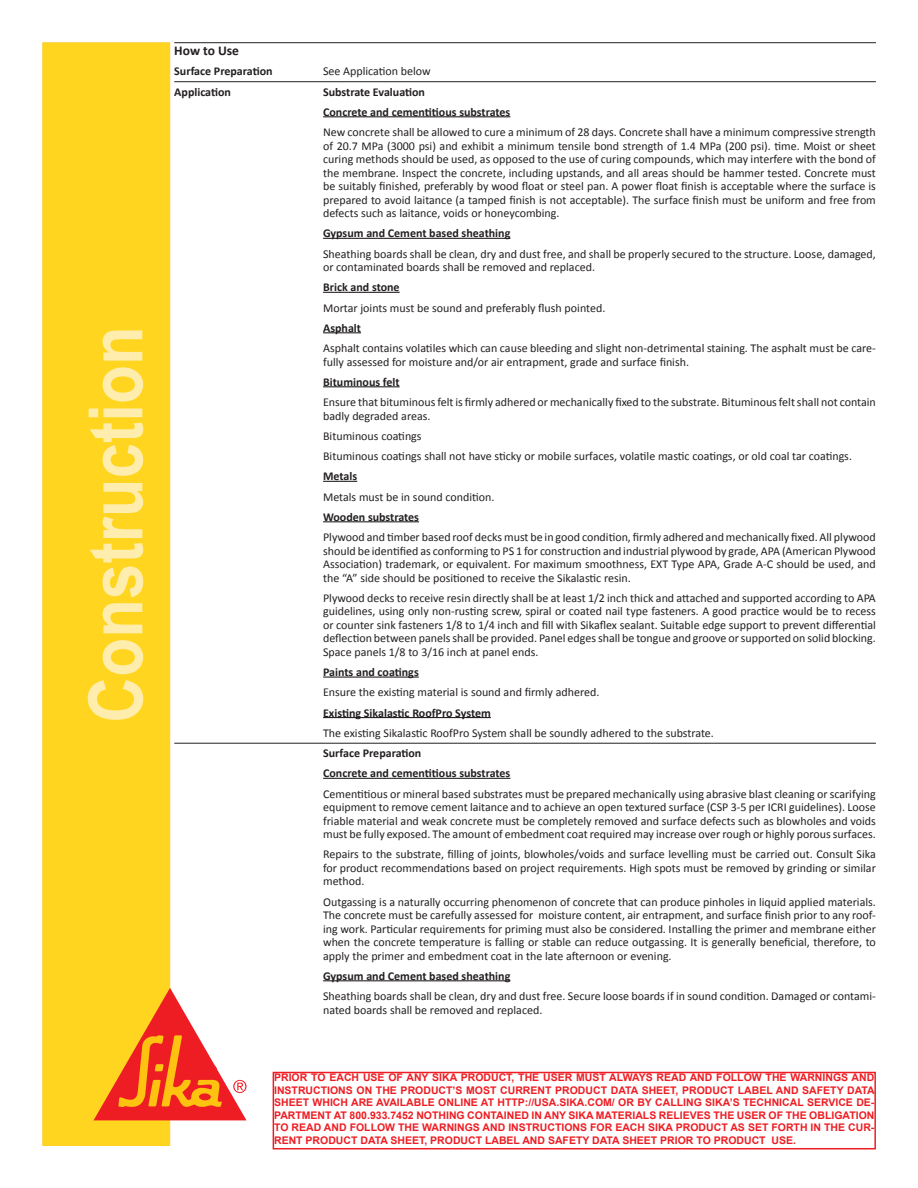
<style>
.page{position:relative;width:918px;height:1188px;background:#fff}
.page>*{position:absolute;margin:0;border:0;box-sizing:border-box;transform-origin:0 0}
.t1{font:700 75px "Calibri";color:#ffeba9;scale:.85 1}
.t2{font:700 75px "Arial";color:#ffedae;scale:.85 1}
.Body_text{font:700 13.5px "Calibri";color:#231f20}
.Body_text-2{font:12px/13.5px "Calibri";color:#231f20;text-align:justify}
.Body_text-3{font:700 12px "Calibri";color:#231f20}
.t3{font:700 10.5px/12.6px "Arial";color:#ee1d23;text-align:justify}
</style>
<div class="page">
<div style="left:43px;top:43px;width:127px;height:1103px;background:#ffd520"></div>
<svg style="left:94px;top:988px;width:152px;height:132px"></svg>
<hr style="left:323px;top:116px;width:187px;height:1px;background:#231f20">
<hr style="left:323px;top:238px;width:187px;height:1px;background:#231f20">
<hr style="left:323px;top:292px;width:77px;height:1px;background:#231f20">
<hr style="left:323px;top:332px;width:38px;height:1px;background:#231f20">
<hr style="left:323px;top:386px;width:77px;height:1px;background:#231f20">
<hr style="left:323px;top:481px;width:34px;height:1px;background:#231f20">
<hr style="left:323px;top:521px;width:96px;height:1px;background:#231f20">
<hr style="left:323px;top:677px;width:96px;height:1px;background:#231f20">
<hr style="left:323px;top:717px;width:168px;height:1px;background:#231f20">
<hr style="left:323px;top:778px;width:187px;height:1px;background:#231f20">
<hr style="left:323px;top:980px;width:187px;height:1px;background:#231f20">
<hr style="left:174px;top:42px;width:702px;height:1px;background:#231f20">
<hr style="left:174px;top:81px;width:702px;height:1px;background:#231f20">
<hr style="left:174px;top:743px;width:702px;height:1px;background:#231f20">
<div style="left:273px;top:1072px;width:603px;height:77px;border:2px solid #ee1d23"></div>
<h1 class="t2" style="left:67px;top:677px;width:414px;rotate:-90deg">onstruction</h1>
<h1 class="t1" style="left:71px;top:723px;width:400px;rotate:-90deg">Construction</h1>
<p class="Body_text" style="left:174px;top:42px;width:66px">How to Use</p>
<p class="Body_text-3" style="left:174px;top:64px;width:100px">Surface Preparation</p>
<p class="Body_text-2" style="left:323px;top:65px;width:109px">See Application below</p>
<p class="Body_text-3" style="left:174px;top:84px;width:58px">Application</p>
<p class="Body_text-3" style="left:323px;top:84px;width:103px">Substrate Evaluation</p>
<p class="Body_text-3" style="left:323px;top:104px;width:189px">Concrete and cementitious substrates</p>
<p class="Body_text-2" style="left:323px;top:125px;width:554px">New concrete shall be allowed to cure a minimum of 28 days. Concrete shall have a minimum compressive strength of 20.7 MPa (3000 psi) and exhibit a minimum tensile bond strength of 1.4 MPa (200 psi). time. Moist or sheet curing methods should be used, as opposed to the use of curing compounds, which may interfere with the bond of the membrane. Inspect the concrete, including upstands, and all areas should be hammer tested. Concrete must be suitably finished, preferably by wood float or steel pan. A power float finish is acceptable where the surface is prepared to avoid laitance (a tamped finish is not acceptable). The surface finish must be uniform and free from defects such as laitance, voids or honeycombing.</p>
<p class="Body_text-3" style="left:323px;top:226px;width:189px">Gypsum and Cement based sheathing</p>
<p class="Body_text-2" style="left:323px;top:247px;width:554px">Sheathing boards shall be clean, dry and dust free, and shall be properly secured to the structure. Loose, damaged, or contaminated boards shall be removed and replaced.</p>
<p class="Body_text-3" style="left:323px;top:280px;width:78px">Brick and stone</p>
<p class="Body_text-2" style="left:323px;top:301px;width:284px">Mortar joints must be sound and preferably flush pointed.</p>
<p class="Body_text-3" style="left:323px;top:320px;width:39px">Asphalt</p>
<p class="Body_text-2" style="left:323px;top:341px;width:554px">Asphalt contains volatiles which can cause bleeding and slight non-detrimental staining. The asphalt must be care&shy;fully assessed for moisture and/or air entrapment, grade and surface finish.</p>
<p class="Body_text-3" style="left:323px;top:374px;width:78px">Bituminous felt</p>
<p class="Body_text-2" style="left:323px;top:395px;width:554px">Ensure that bituminous felt is firmly adhered or mechanically fixed to the substrate. Bituminous felt shall not contain badly degraded areas.</p>
<p class="Body_text-2" style="left:323px;top:429px;width:100px">Bituminous coatings</p>
<p class="Body_text-2" style="left:323px;top:449px;width:530px">Bituminous coatings shall not have sticky or mobile surfaces, volatile mastic coatings, or old coal tar coatings.</p>
<p class="Body_text-3" style="left:323px;top:469px;width:36px">Metals</p>
<p class="Body_text-2" style="left:323px;top:490px;width:173px">Metals must be in sound condition.</p>
<p class="Body_text-3" style="left:323px;top:509px;width:98px">Wooden substrates</p>
<p class="Body_text-2" style="left:323px;top:530px;width:554px">Plywood and timber based roof decks must be in good condition, firmly adhered and mechanically fixed. All plywood should be identified as conforming to PS 1 for construction and industrial plywood by grade, APA (American Plywood Association) trademark, or equivalent. For maximum smoothness, EXT Type APA, Grade A-C should be used, and the “A” side should be positioned to receive the Sikalastic resin.</p>
<p class="Body_text-2" style="left:323px;top:591px;width:554px">Plywood decks to receive resin directly shall be at least 1/2 inch thick and attached and supported according to APA guidelines, using only non-rusting screw, spiral or coated nail type fasteners. A good practice would be to recess or counter sink fasteners 1/8 to 1/4 inch and fill with Sikaflex sealant. Suitable edge support to prevent differential deflection between panels shall be provided. Panel edges shall be tongue and groove or supported on solid blocking.<br>Space panels 1/8 to 3/16 inch at panel ends.</p>
<p class="Body_text-3" style="left:323px;top:664px;width:97px">Paints and coatings</p>
<p class="Body_text-2" style="left:323px;top:686px;width:278px">Ensure the existing material is sound and firmly adhered.</p>
<p class="Body_text-3" style="left:323px;top:705px;width:169px">Existing Sikalastic RoofPro System</p>
<p class="Body_text-2" style="left:323px;top:726px;width:392px">The existing Sikalastic RoofPro System shall be soundly adhered to the substrate.</p>
<p class="Body_text-3" style="left:323px;top:745px;width:100px">Surface Preparation</p>
<p class="Body_text-3" style="left:323px;top:766px;width:189px">Concrete and cementitious substrates</p>
<p class="Body_text-2" style="left:323px;top:787px;width:554px">Cementitious or mineral based substrates must be prepared mechanically using abrasive blast cleaning or scarifying equipment to remove cement laitance and to achieve an open textured surface (CSP 3-5 per ICRI guidelines). Loose friable material and weak concrete must be completely removed and surface defects such as blowholes and voids must be fully exposed. The amount of embedment coat required may increase over rough or highly porous surfaces.</p>
<p class="Body_text-2" style="left:323px;top:848px;width:554px">Repairs to the substrate, filling of joints, blowholes/voids and surface levelling must be carried out. Consult Sika for product recommendations based on project requirements. High spots must be removed by grinding or similar method.</p>
<p class="Body_text-2" style="left:323px;top:895px;width:554px">Outgassing is a naturally occurring phenomenon of concrete that can produce pinholes in liquid applied materials.<br>The concrete must be carefully assessed for moisture content, air entrapment, and surface finish prior to any roof&shy;ing work. Particular requirements for priming must also be considered. Installing the primer and membrane either when the concrete temperature is falling or stable can reduce outgassing. It is generally beneficial, therefore, to apply the primer and embedment coat in the late afternoon or evening.</p>
<p class="Body_text-3" style="left:323px;top:968px;width:189px">Gypsum and Cement based sheathing</p>
<p class="Body_text-2" style="left:323px;top:989px;width:554px">Sheathing boards shall be clean, dry and dust free. Secure loose boards if in sound condition. Damaged or contami&shy;nated boards shall be removed and replaced.</p>
<p class="t3" style="left:274px;top:1071px;width:602px">PRIOR TO EACH USE OF ANY SIKA PRODUCT, THE USER MUST ALWAYS READ AND FOLLOW THE WARNINGS AND INSTRUCTIONS ON THE PRODUCT’S MOST CURRENT PRODUCT DATA SHEET, PRODUCT LABEL AND SAFETY DATA SHEET WHICH ARE AVAILABLE ONLINE AT HTTP://USA.SIKA.COM/ OR BY CALLING SIKA’S TECHNICAL SERVICE DE-PARTMENT AT 800.933.7452 NOTHING CONTAINED IN ANY SIKA MATERIALS RELIEVES THE USER OF THE OBLIGATION TO READ AND FOLLOW THE WARNINGS AND INSTRUCTIONS FOR EACH SIKA PRODUCT AS SET FORTH IN THE CUR-RENT PRODUCT DATA SHEET, PRODUCT LABEL AND SAFETY DATA SHEET PRIOR TO PRODUCT USE.</p>
</div>
